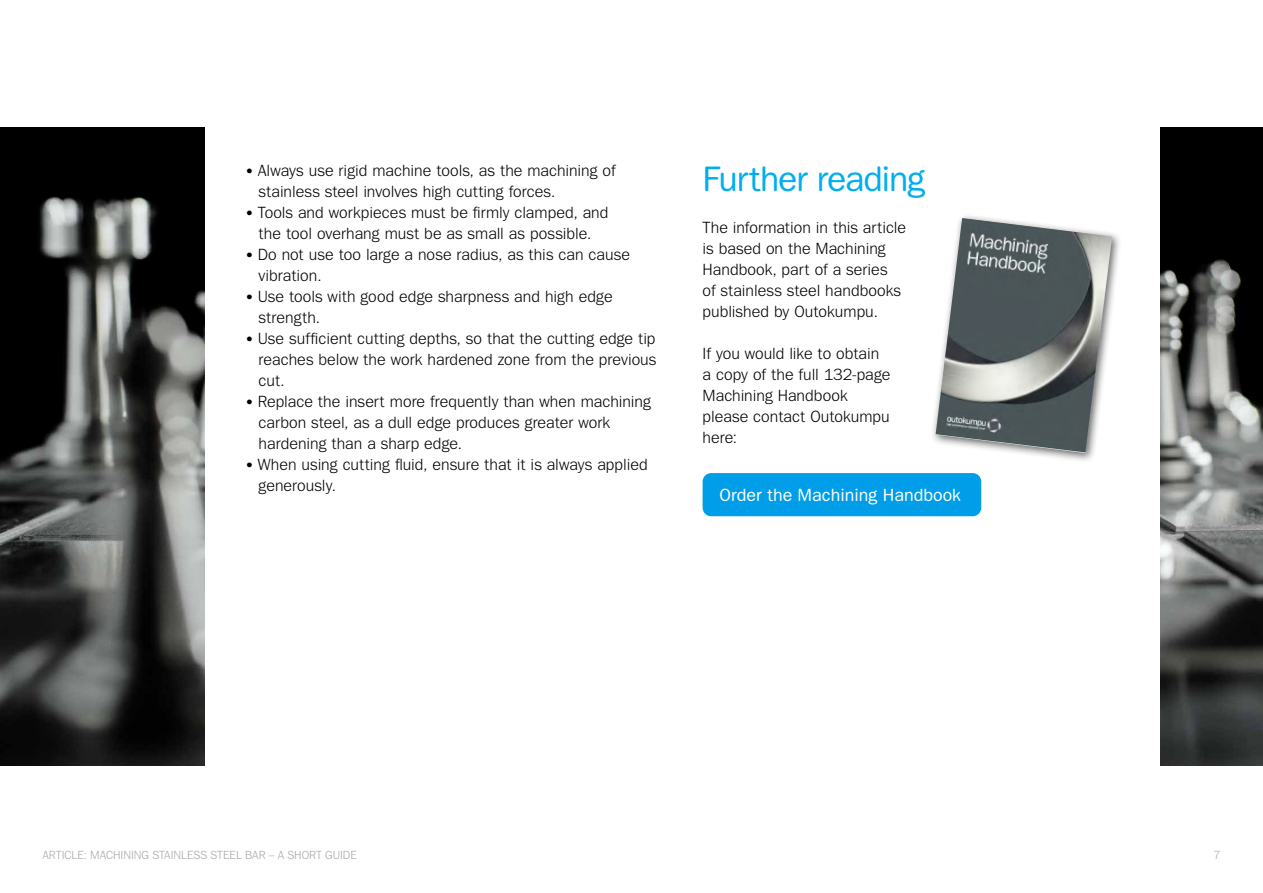
<style>
.page{position:relative;width:1263px;height:893px;background:#fff}
.page>*{position:absolute;margin:0;border:0;box-sizing:border-box;transform-origin:0 0}
.t1{font:36px "Tee Franklin Forever Rounded";letter-spacing:-.03em;color:#00aeef}
.t2{font:18px "Tee Franklin Forever Rounded";color:#fff}
.t3{font:300 16.5px/21px "Tee Franklin Forever";letter-spacing:.005em;color:#000}
.t4{font:300 12px "Tee Franklin Forever";color:#a5a9ab}
</style>
<div class="page">
<div style="left:703px;top:473px;width:278px;height:43px;background:#009ee8;border-radius:9px"></div>
<img style="left:0;top:128px;width:204px;height:637px">
<img style="left:1161px;top:128px;width:102px;height:637px">
<div style="left:931px;top:213px;width:191px;height:250px;background:#000;opacity:.6"></div>
<img style="left:935px;top:218px;width:177px;height:235px">
<p class="t3" style="left:259px;top:160px;width:359px;text-indent:-12px">• Always use rigid machine tools, as the machining of stainless steel involves high cutting forces.</p>
<p class="t3" style="left:247px;top:202px;width:363px;text-align:center">• Tools and workpieces must be firmly clamped, and the tool overhang must be as small as possible.</p>
<p class="t3" style="left:259px;top:244px;width:373px;text-indent:-12px">• Do not use too large a nose radius, as this can cause vibration.</p>
<p class="t3" style="left:259px;top:286px;width:355px;text-indent:-12px">• Use tools with good edge sharpness and high edge strength.</p>
<p class="t3" style="left:259px;top:328px;width:399px;text-align:justify;text-indent:-12px">• Use sufficient cutting depths, so that the cutting edge tip reaches below the work hardened zone from the previous cut.</p>
<p class="t3" style="left:259px;top:391px;width:394px;text-indent:-12px">• Replace the insert more frequently than when machining carbon steel, as a dull edge produces greater work hardening than a sharp edge.</p>
<p class="t3" style="left:259px;top:454px;width:390px;text-indent:-12px">• When using cutting fluid, ensure that it is always applied generously.</p>
<h1 class="t1" style="left:703px;top:158px;width:224px">Further reading</h1>
<p class="t3" style="left:703px;top:217px;width:205px">The information in this article is based on the Machining<br>Handbook, part of a series<br>of stainless steel handbooks published by Outokumpu.</p>
<p class="t3" style="left:703px;top:343px;width:189px">If you would like to obtain a copy of the full 132-page<br>Machining Handbook please contact Outokumpu here:</p>
<p class="t2" style="left:720px;top:485px;width:243px">Order the Machining Handbook</p>
<p class="t4" style="left:43px;top:848px;width:316px">ARTICLE: MACHINING STAINLESS STEEL BAR – A SHORT GUIDE</p>
<p class="t4" style="left:1213px;top:848px;width:9px">7</p>
</div>
